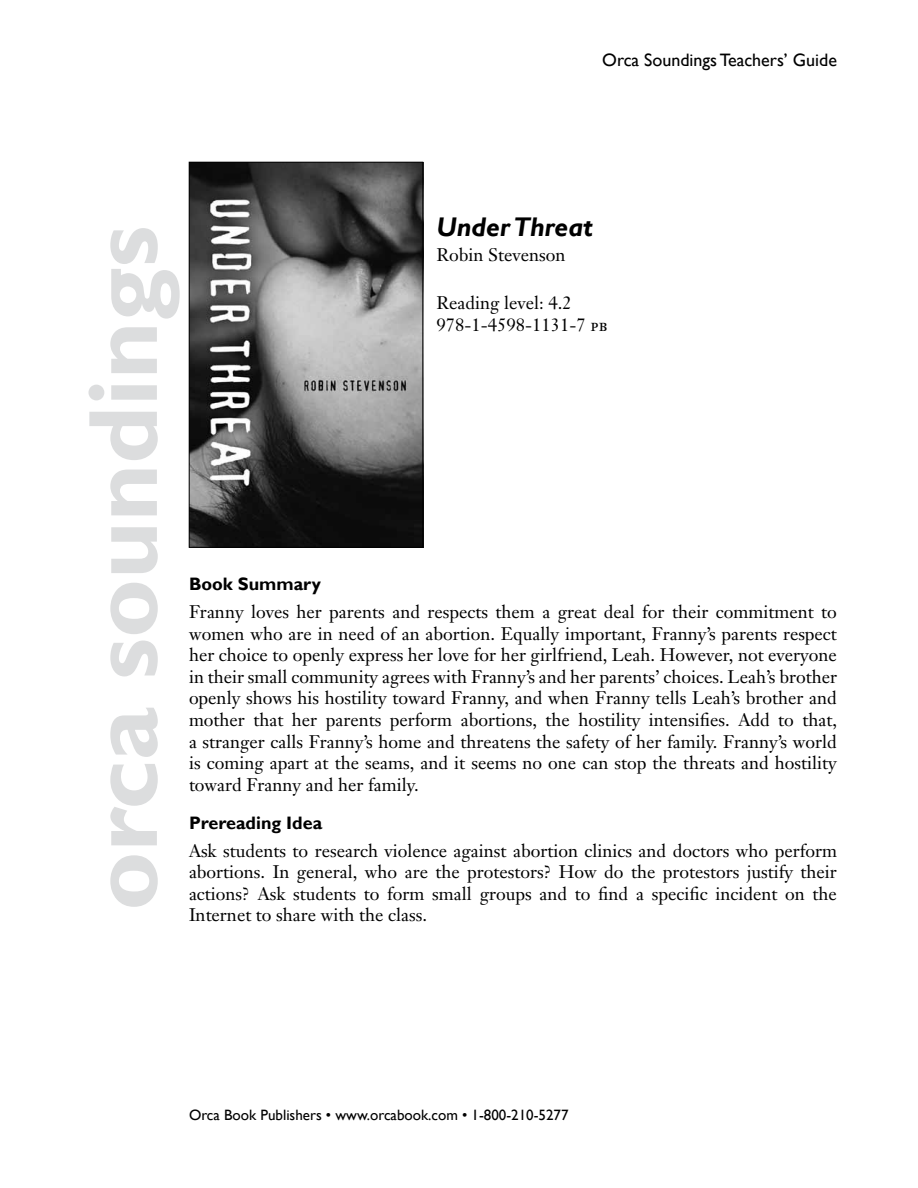
<style>
.page{position:relative;width:918px;height:1188px;background:#fff}
.page>*{position:absolute;margin:0;border:0;box-sizing:border-box;transform-origin:0 0}
.t1{font:700 99px "Gill Sans";color:#dcddde}
.t2{font:italic 700 27px "Gill Sans";color:#000}
.t3{font:18px/21.6px "Janson Text";color:#000;text-align:justify}
.t4{font:18px "Gill Sans";color:#000}
.t5{font:700 18px "Gill Sans";color:#000}
.t6{font:15px "Gill Sans";color:#000}
.s1{font-family:"Janson Text Roman SC"}
</style>
<div class="page">
<img style="left:191px;top:164px;width:230px;height:382px">
<div style="left:189px;top:162px;width:234px;height:386px;border:1px solid #000"></div>
<p class="t4" style="left:602px;top:50px;width:236px">Orca Soundings Teachers’ Guide</p>
<h1 class="t1" style="left:64px;top:910px;width:687px;rotate:-90deg">orca soundings</h1>
<h2 class="t2" style="left:436px;top:211px;width:158px">Under Threat</h2>
<p class="t3" style="left:436px;top:244px;width:131px">Robin Stevenson</p>
<p class="t3" style="left:436px;top:292px;width:173px">Reading level: 4.2<br>978-1-4598-1131-7 <span class="s1">pb</span></p>
<p class="t5" style="left:189px;top:574px;width:134px">Book Summary</p>
<p class="t3" style="left:189px;top:601px;width:650px">Franny loves her parents and respects them a great deal for their commitment to women who are in need of an abortion. Equally important, Franny’s parents respect her choice to openly express her love for her girlfriend, Leah. However, not everyone in their small community agrees with Franny’s and her parents’ choices. Leah’s brother openly shows his hostility toward Franny, and when Franny tells Leah’s brother and mother that her parents perform abortions, the hostility intensifies. Add to that, a stranger calls Franny’s home and threatens the safety of her family. Franny’s world is coming apart at the seams, and it seems no one can stop the threats and hostility toward Franny and her family.</p>
<p class="t5" style="left:189px;top:812px;width:135px">Prereading Idea</p>
<p class="t3" style="left:189px;top:839px;width:650px">Ask students to research violence against abortion clinics and doctors who perform abortions. In general, who are the protestors? How do the protestors justify their actions? Ask students to form small groups and to find a specific incident on the Internet to share with the class.</p>
<p class="t6" style="left:189px;top:1106px;width:381px">Orca Book Publishers • www.orcabook.com • 1-800-210-5277</p>
</div>
